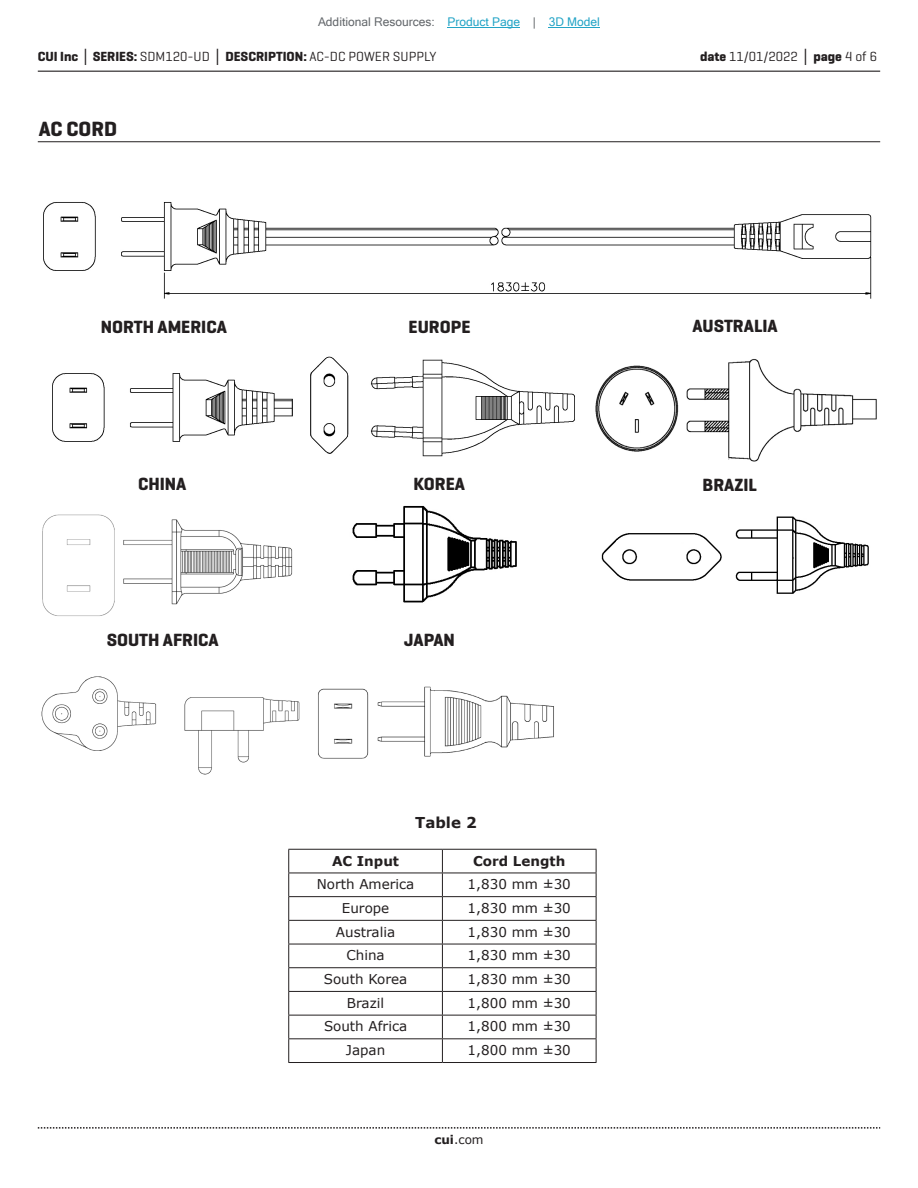
<style>
.page{position:relative;width:918px;height:1188px;background:#fff}
.page>*{position:absolute;margin:0;border:0;box-sizing:border-box;transform-origin:0 0}
.t1{font:700 21px "Geogrotesque";color:#231f20}
.t2{font:700 18px "Geogrotesque";color:#231f20}
.t3{font:700 15px "Verdana";color:#231f20}
.t4{font:13.5px "Verdana";color:#231f20}
.t5{font:700 13.5px "Geogrotesque";color:#231f20}
.t6{font:13.5px "Geogrotesque";color:#231f20}
.t7{font:700 13.5px "Verdana";color:#231f20}
.t8{font:12px "Microsoft Sans Serif";color:#63676b}
.t9{font:12px "Verdana";color:#231f20}
.s1{color:#23a4c6}
.s2{font-family:"Verdana"}
.s3{font-weight:400}
.s4{font-weight:700}
.s5{font-family:"Verdana";font-weight:700}
</style>
<div class="page">
<hr style="left:38px;top:71px;width:842px;height:1px;background:#231f20">
<svg style="left:38px;top:1127px;width:842px;height:2px"></svg>
<hr style="left:38px;top:141px;width:842px;height:1px;background:#231f20">
<img style="left:43px;top:202px;width:829px;height:97px">
<img style="left:52px;top:373px;width:241px;height:69px">
<img style="left:310px;top:356px;width:265px;height:101px">
<img style="left:41px;top:676px;width:259px;height:99px">
<img style="left:318px;top:686px;width:236px;height:73px">
<img style="left:595px;top:359px;width:282px;height:103px">
<img style="left:42px;top:514px;width:251px;height:102px">
<img style="left:352px;top:506px;width:165px;height:97px">
<img style="left:601px;top:516px;width:268px;height:78px">
<hr style="left:288px;top:849px;width:154px;height:1px;background:#231f20">
<hr style="left:442px;top:849px;width:154px;height:1px;background:#231f20">
<hr style="left:288px;top:873px;width:154px;height:1px;background:#231f20">
<hr style="left:442px;top:873px;width:154px;height:1px;background:#231f20">
<hr style="left:288px;top:896px;width:154px;height:1px;background:#231f20">
<hr style="left:442px;top:896px;width:154px;height:1px;background:#231f20">
<hr style="left:288px;top:920px;width:154px;height:1px;background:#231f20">
<hr style="left:442px;top:920px;width:154px;height:1px;background:#231f20">
<hr style="left:288px;top:944px;width:154px;height:1px;background:#231f20">
<hr style="left:442px;top:944px;width:154px;height:1px;background:#231f20">
<hr style="left:288px;top:967px;width:154px;height:1px;background:#231f20">
<hr style="left:442px;top:967px;width:154px;height:1px;background:#231f20">
<hr style="left:288px;top:991px;width:154px;height:1px;background:#231f20">
<hr style="left:442px;top:991px;width:154px;height:1px;background:#231f20">
<hr style="left:288px;top:1015px;width:154px;height:1px;background:#231f20">
<hr style="left:442px;top:1015px;width:154px;height:1px;background:#231f20">
<hr style="left:288px;top:1038px;width:154px;height:1px;background:#231f20">
<svg style="left:288px;top:850px;width:1px;height:212px"></svg>
<hr style="left:442px;top:1038px;width:154px;height:1px;background:#231f20">
<svg style="left:442px;top:850px;width:1px;height:212px"></svg>
<svg style="left:596px;top:850px;width:1px;height:212px"></svg>
<hr style="left:288px;top:1062px;width:154px;height:1px;background:#231f20">
<hr style="left:442px;top:1062px;width:154px;height:1px;background:#231f20">
<hr style="left:448px;top:27px;width:72px;height:1px;background:#23a4c6">
<hr style="left:549px;top:27px;width:51px;height:1px;background:#23a4c6">
<p class="t8" style="left:318px;top:15px;width:283px">Additional Resources: <span class="s1">Product Page</span> | <span class="s1">3D Model</span></p>
<p class="t5" style="left:38px;top:48px;width:400px">CUI Inc <span class="s2">│</span> SERIES: <span class="s3">SDM120-UD</span> <span class="s2">│</span> DESCRIPTION: <span class="s3">AC-DC POWER SUPPLY</span></p>
<p class="t6" style="left:700px;top:48px;width:179px"><span class="s4">date</span> 11/01/2022 <span class="s5">│</span> <span class="s4">page</span> 4 of 6</p>
<h1 class="t1" style="left:39px;top:116px;width:80px">AC CORD</h1>
<h2 class="t2" style="left:101px;top:316px;width:128px">NORTH AMERICA</h2>
<h2 class="t2" style="left:409px;top:316px;width:63px">EUROPE</h2>
<h2 class="t2" style="left:693px;top:315px;width:87px">AUSTRALIA</h2>
<h2 class="t2" style="left:138px;top:472px;width:50px">CHINA</h2>
<h2 class="t2" style="left:413px;top:472px;width:53px">KOREA</h2>
<h2 class="t2" style="left:703px;top:474px;width:56px">BRAZIL</h2>
<h2 class="t2" style="left:107px;top:629px;width:114px">SOUTH AFRICA</h2>
<h2 class="t2" style="left:404px;top:629px;width:52px">JAPAN</h2>
<p class="t3" style="left:415px;top:812px;width:63px">Table 2</p>
<p class="t7" style="left:332px;top:851px;width:69px">AC Input</p>
<p class="t7" style="left:473px;top:851px;width:94px">Cord Length</p>
<p class="t4" style="left:317px;top:875px;width:99px">North America</p>
<p class="t4" style="left:468px;top:875px;width:105px">1,830 mm ±30</p>
<p class="t4" style="left:342px;top:899px;width:49px">Europe</p>
<p class="t4" style="left:468px;top:899px;width:105px">1,830 mm ±30</p>
<p class="t4" style="left:336px;top:922px;width:61px">Australia</p>
<p class="t4" style="left:468px;top:922px;width:105px">1,830 mm ±30</p>
<p class="t4" style="left:346px;top:946px;width:40px">China</p>
<p class="t4" style="left:468px;top:946px;width:105px">1,830 mm ±30</p>
<p class="t4" style="left:324px;top:970px;width:85px">South Korea</p>
<p class="t4" style="left:468px;top:970px;width:105px">1,830 mm ±30</p>
<p class="t4" style="left:347px;top:994px;width:39px">Brazil</p>
<p class="t4" style="left:468px;top:994px;width:105px">1,800 mm ±30</p>
<p class="t4" style="left:324px;top:1017px;width:85px">South Africa</p>
<p class="t4" style="left:468px;top:1017px;width:105px">1,800 mm ±30</p>
<p class="t4" style="left:346px;top:1041px;width:41px">Japan</p>
<p class="t4" style="left:468px;top:1041px;width:105px">1,800 mm ±30</p>
<p class="t9" style="left:434px;top:1131px;width:51px"><span class="s4">cui</span>.com</p>
</div>
